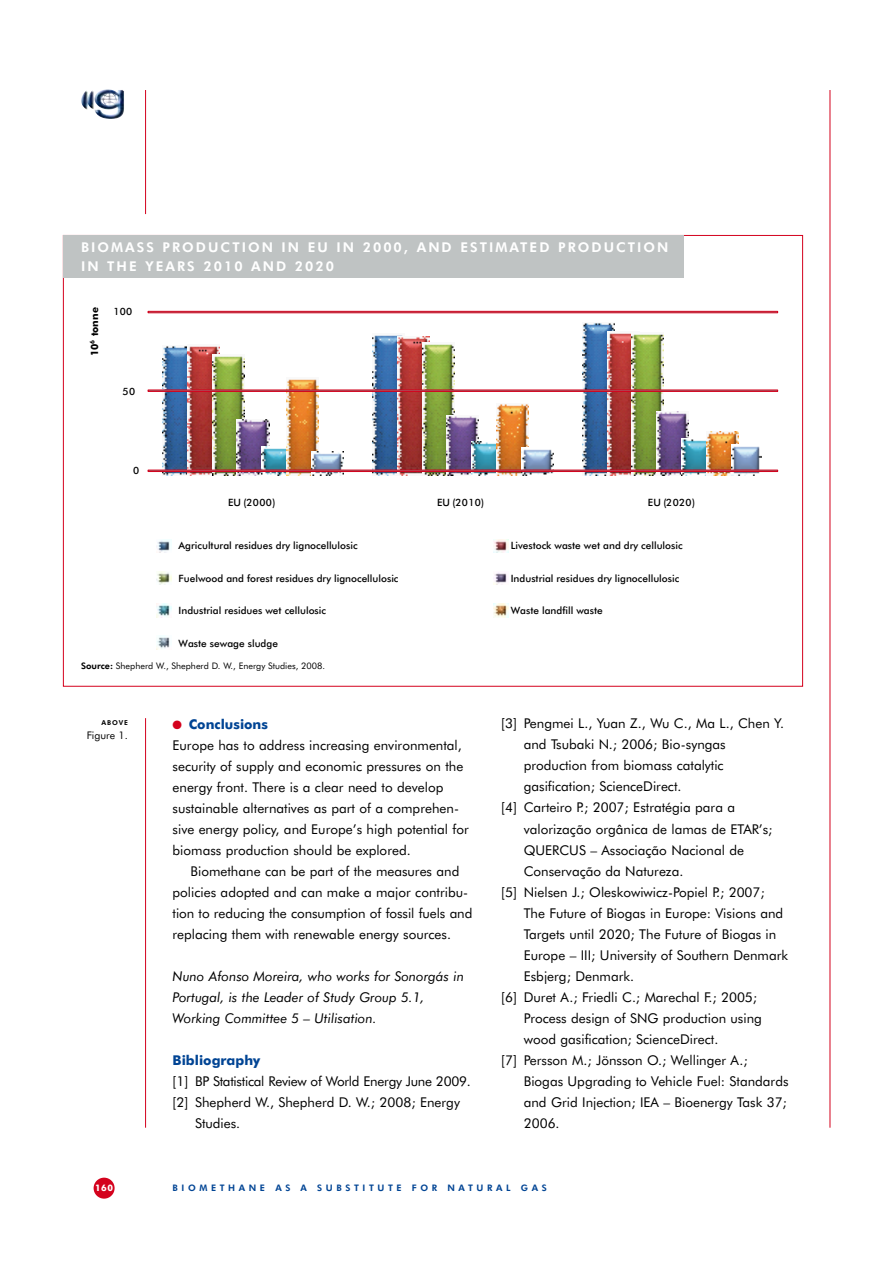
<style>
.page{position:relative;width:893px;height:1263px;background:#fff}
.page>*{position:absolute;margin:0;border:0;box-sizing:border-box;transform-origin:0 0}
.t1{font:13.5px/21px "Futura BT";color:#000}
.t2{font:italic 13.5px/21px "Futura BT";color:#000}
.t3{font:800 13.5px "Futura BT";letter-spacing:.15em;color:#fff}
.t4{font:13.5px "Futura BT";letter-spacing:-.02em;color:#000}
.t5{font:700 13.5px "Futura BT";color:#004494}
.t6{font:10.5px "Futura BT";color:#000}
.t7{font:500 10.05px "Futura BT";color:#000}
.t8{font:700 10.05px "Futura BT";color:#000}
.t9{font:9px "Futura BT";color:#000}
.t10{font:800 9px "Futura BT";letter-spacing:.4em;color:#004494}
.t11{font:700 9px "Futura BT";color:#fff}
.t12{font:800 6.75px "Futura BT";letter-spacing:.135em;color:#000}
.s1{font-weight:800}
.s2{color:#d4021d}
.s3{font-weight:700;color:#004494}
</style>
<div class="page">
<div style="left:94px;top:1177px;width:21px;height:21px;background:#d4021d;border-radius:50%"></div>
<hr style="left:830px;top:90px;width:1px;height:1038px;background:#d4021d">
<img style="left:94px;top:89px;width:14px;height:17px">
<hr style="left:145px;top:718px;width:1px;height:410px;background:#d4021d">
<hr style="left:145px;top:90px;width:1px;height:124px;background:#d4021d">
<img style="left:582px;top:323px;width:32px;height:152px">
<img style="left:607px;top:331px;width:25px;height:144px">
<img style="left:632px;top:334px;width:32px;height:141px">
<img style="left:657px;top:411px;width:32px;height:64px">
<img style="left:681px;top:439px;width:25px;height:36px">
<img style="left:706px;top:431px;width:32px;height:44px">
<img style="left:731px;top:445px;width:31px;height:30px">
<img style="left:163px;top:346px;width:24px;height:129px">
<img style="left:187px;top:346px;width:32px;height:129px">
<img style="left:212px;top:354px;width:32px;height:121px">
<img style="left:237px;top:420px;width:32px;height:55px">
<img style="left:262px;top:446px;width:24px;height:29px">
<img style="left:286px;top:379px;width:33px;height:96px">
<img style="left:311px;top:452px;width:32px;height:23px">
<img style="left:372px;top:335px;width:31px;height:140px">
<img style="left:397px;top:337px;width:32px;height:138px">
<img style="left:422px;top:343px;width:32px;height:132px">
<img style="left:447px;top:415px;width:32px;height:60px">
<img style="left:472px;top:442px;width:24px;height:33px">
<img style="left:496px;top:404px;width:32px;height:71px">
<img style="left:521px;top:447px;width:32px;height:28px">
<div style="left:148px;top:311px;width:630px;height:2px;border:1px solid #d4021d"></div>
<div style="left:148px;top:390px;width:630px;height:2px;border:1px solid #d4021d"></div>
<div style="left:148px;top:470px;width:630px;height:2px;border:1px solid #d4021d"></div>
<img style="left:157px;top:539px;width:14px;height:13px">
<img style="left:493px;top:539px;width:15px;height:13px">
<img style="left:157px;top:571px;width:14px;height:13px">
<img style="left:493px;top:572px;width:14px;height:12px">
<img style="left:157px;top:603px;width:14px;height:15px">
<img style="left:493px;top:603px;width:15px;height:15px">
<img style="left:157px;top:635px;width:13px;height:15px">
<div style="left:63px;top:235px;width:621px;height:42px;background:#bfc3c3"></div>
<p class="t3" style="left:81px;top:239px;width:65px">B IOMASS</p>
<p class="t3" style="left:163px;top:239px;width:12px">PRODUCT</p>
<p class="t3" style="left:242px;top:239px;width:19px">ION</p>
<p class="t3" style="left:282px;top:239px;width:37px">IN EU</p>
<p class="t3" style="left:337px;top:239px;width:104px">IN 2000, AND</p>
<p class="t3" style="left:460px;top:239px;width:10px">EST</p>
<p class="t3" style="left:489px;top:239px;width:42px">IMATED</p>
<p class="t3" style="left:558px;top:239px;width:12px">PRODUCT</p>
<p class="t3" style="left:637px;top:239px;width:19px">ION</p>
<p class="t3" style="left:81px;top:258px;width:37px">IN THE</p>
<p class="t3" style="left:145px;top:258px;width:41px">YE ARS</p>
<p class="t3" style="left:203px;top:258px;width:72px">2010 AND</p>
<p class="t3" style="left:295px;top:258px;width:41px">2020</p>
<p class="t8" style="left:89px;top:356px;width:50px;rotate:-90deg">10<sup>6</sup> tonne</p>
<p class="t7" style="left:113px;top:305px;width:21px">100</p>
<p class="t7" style="left:123px;top:385px;width:14px">50</p>
<p class="t7" style="left:133px;top:465px;width:8px">0</p>
<p class="t7" style="left:228px;top:496px;width:49px">EU (2000)</p>
<p class="t7" style="left:437px;top:496px;width:49px">EU (2010)</p>
<p class="t7" style="left:648px;top:496px;width:49px">EU (2020)</p>
<p class="t7" style="left:179px;top:540px;width:180px">Agricultural residues dry lignocellulosic</p>
<p class="t7" style="left:511px;top:540px;width:173px">Livestock waste wet and dry cellulosic</p>
<p class="t7" style="left:179px;top:572px;width:221px">Fuelwood and forest residues dry lignocellulosic</p>
<p class="t7" style="left:511px;top:572px;width:170px">Industrial residues dry lignocellulosic</p>
<p class="t7" style="left:179px;top:605px;width:149px">Industrial residues wet cellulosic</p>
<p class="t7" style="left:511px;top:604px;width:94px">Waste landfill waste</p>
<p class="t7" style="left:179px;top:637px;width:101px">Waste sewage sludge</p>
<p class="t9" style="left:81px;top:660px;width:246px"><span class="s1">SOURCE:</span> Shepherd W., Shepherd D. W., Energy Studies, 2008.</p>
<p class="t12" style="left:101px;top:719px;width:28px">ABOVE</p>
<p class="t6" style="left:87px;top:729px;width:43px">Figure 1.</p>
<p class="t1" style="left:173px;top:713px;width:298px"><span class="s2">●</span> <span class="s3">Conclusions<br></span>Europe has to address increasing environmental, security of supply and economic pressures on the energy front. There is a clear need to develop sustainable alternatives as part of a comprehen&shy;sive energy policy, and Europe’s high potential for biomass production should be explored.</p>
<p class="t1" style="left:173px;top:861px;width:301px;text-indent:18px">Biomethane can be part of the measures and policies adopted and can make a major contribu&shy;tion to reducing the consumption of fossil fuels and replacing them with renewable energy sources.</p>
<p class="t2" style="left:173px;top:966px;width:293px">Nuno Afonso Moreira, who works for Sonorgás in<br>Portugal, is the Leader of Study Group 5.1,<br>Working Committee 5 – Utilisation.</p>
<p class="t5" style="left:173px;top:1052px;width:89px">Bibliography</p>
<p class="t4" style="left:173px;top:1073px;width:300px">[1] BP Statistical Review of World Energy June 2009.</p>
<p class="t1" style="left:173px;top:1092px;width:289px">[2] Shepherd W., Shepherd D. W.; 2008; Energy</p>
<p class="t1" style="left:195px;top:1113px;width:47px">Studies.</p>
<p class="t1" style="left:501px;top:713px;width:284px">[3] Pengmei L., Yuan Z., Wu C., Ma L., Chen Y.</p>
<p class="t1" style="left:524px;top:734px;width:203px">and Tsubaki N.; 2006; Bio-syngas</p>
<p class="t1" style="left:524px;top:755px;width:201px">production from biomass catalytic</p>
<p class="t1" style="left:524px;top:776px;width:159px">gasification; ScienceDirect.</p>
<p class="t1" style="left:501px;top:797px;width:235px">[4] Carteiro P.; 2007; Estratégia para a</p>
<p class="t1" style="left:524px;top:818px;width:250px">valorização orgânica de lamas de ETAR’s;</p>
<p class="t1" style="left:524px;top:839px;width:222px">QUERCUS – Associação Nacional de</p>
<p class="t1" style="left:524px;top:860px;width:161px">Conservação da Natureza.</p>
<p class="t1" style="left:501px;top:881px;width:265px">[5] Nielsen J.; Oleskowiwicz-Popiel P.; 2007;</p>
<p class="t1" style="left:524px;top:902px;width:261px">The Future of Biogas in Europe: Visions and</p>
<p class="t1" style="left:524px;top:923px;width:254px">Targets until 2020; The Future of Biogas in</p>
<p class="t1" style="left:524px;top:944px;width:266px">Europe – III; University of Southern Denmark</p>
<p class="t1" style="left:524px;top:965px;width:112px">Esbjerg; Denmark.</p>
<p class="t1" style="left:501px;top:986px;width:257px">[6] Duret A.; Friedli C.; Marechal F.; 2005;</p>
<p class="t1" style="left:524px;top:1007px;width:240px">Process design of SNG production using</p>
<p class="t1" style="left:524px;top:1028px;width:196px">wood gasification; ScienceDirect.</p>
<p class="t1" style="left:501px;top:1049px;width:248px">[7] Persson M.; Jönsson O.; Wellinger A.;</p>
<p class="t1" style="left:524px;top:1070px;width:266px">Biogas Upgrading to Vehicle Fuel: Standards</p>
<p class="t1" style="left:524px;top:1091px;width:265px">and Grid Injection; IEA – Bioenergy Task 37;</p>
<p class="t1" style="left:524px;top:1112px;width:37px">2006.</p>
<p class="t11" style="left:95px;top:1182px;width:19px">160</p>
<p class="t10" style="left:173px;top:1183px;width:285px">BI OMETHANE AS A SUBSTI TUTE FOR NA</p>
<p class="t10" style="left:468px;top:1183px;width:80px">TURAL GAS</p>
</div>
